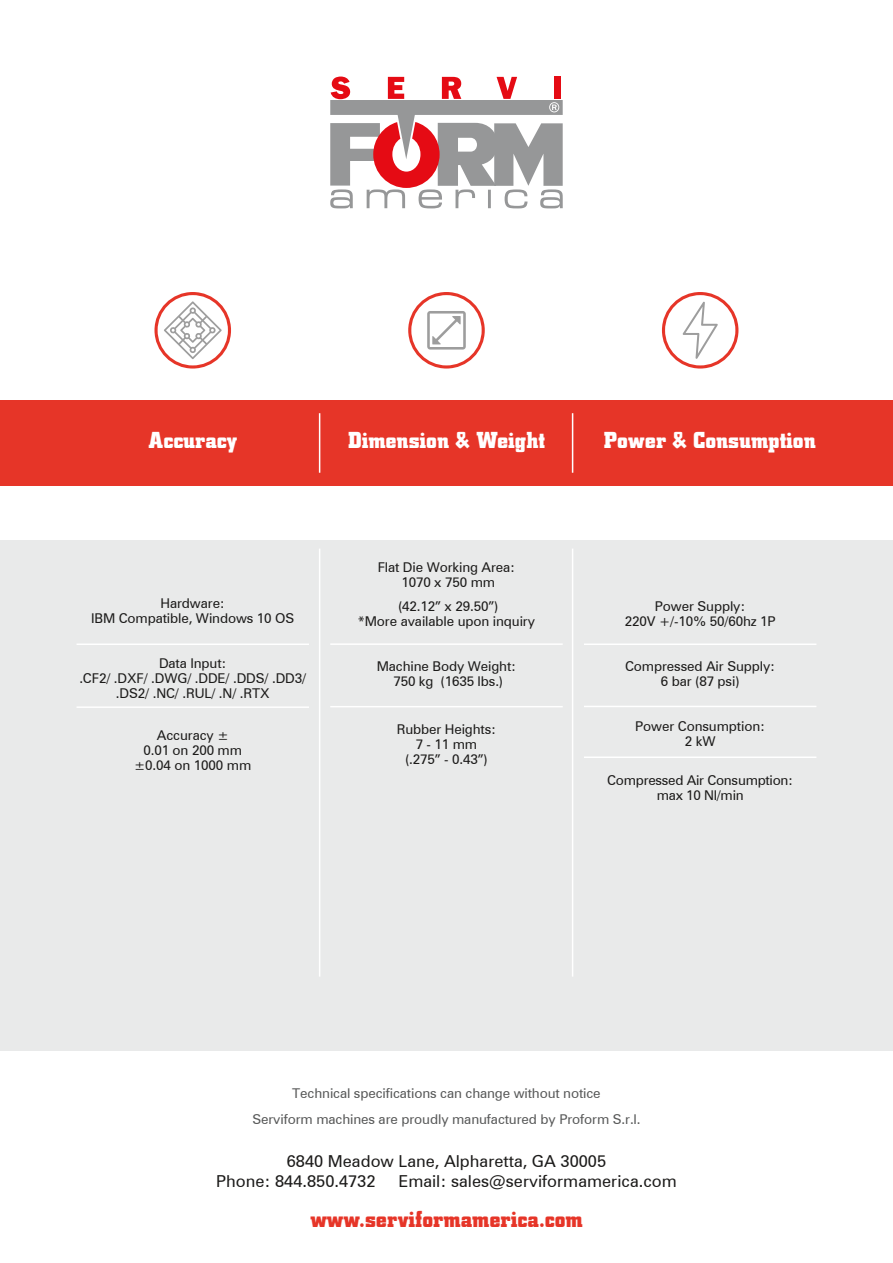
<style>
.page{position:relative;width:893px;height:1263px;background:#fff}
.page>*{position:absolute;margin:0;border:0;box-sizing:border-box;transform-origin:0 0}
.t1{font:700 24px "City D";color:#fff}
.t2{font:700 24px "City D";color:#e63528}
.t3{font:16.5px/19.8px "Zurich BT";color:#1c1b1a}
.t4{font:13.5px/15px "Zurich BT";letter-spacing:-.01em;color:#1c1b1a;text-align:center}
.t5{font:13.5px/25.7px "Zurich BT";letter-spacing:-.01em;color:#585959;text-align:center}
</style>
<div class="page">
<div style="left:0;top:540px;width:893px;height:510px;background:#e9eaea"></div>
<div style="left:0;top:400px;width:893px;height:85px;background:#e63528"></div>
<svg style="left:154px;top:292px;width:77px;height:77px"></svg>
<svg style="left:408px;top:292px;width:77px;height:77px"></svg>
<svg style="left:662px;top:292px;width:76px;height:77px"></svg>
<hr style="left:319px;top:413px;width:1px;height:60px;background:#fff">
<hr style="left:572px;top:413px;width:1px;height:60px;background:#fff">
<hr style="left:319px;top:549px;width:1px;height:428px;background:#fff">
<hr style="left:572px;top:549px;width:1px;height:428px;background:#fff">
<svg style="left:330px;top:77px;width:233px;height:131px"></svg>
<hr style="left:77px;top:643px;width:232px;height:2px;background:#fff">
<hr style="left:77px;top:706px;width:232px;height:2px;background:#fff">
<hr style="left:330px;top:643px;width:233px;height:2px;background:#fff">
<hr style="left:330px;top:706px;width:233px;height:1px;background:#fff">
<hr style="left:584px;top:643px;width:232px;height:2px;background:#fff">
<hr style="left:584px;top:706px;width:232px;height:1px;background:#fff">
<hr style="left:584px;top:756px;width:232px;height:2px;background:#fff">
<h1 class="t1" style="left:148px;top:426px;width:90px">Accuracy</h1>
<h1 class="t1" style="left:348px;top:426px;width:198px">Dimension &amp; Weight</h1>
<h1 class="t1" style="left:604px;top:426px;width:213px">Power &amp; Consumption</h1>
<p class="t4" style="left:91px;top:595px;width:205px">Hardware:<br>IBM Compatible, Windows 10 OS</p>
<p class="t4" style="left:79px;top:655px;width:228px">Data Input:<br>.CF2/ .DXF/ .DWG/ .DDE/ .DDS/ .DD3/ .DS2/ .NC/ .RUL/ .N/ .RTX</p>
<p class="t4" style="left:134px;top:727px;width:119px">Accuracy ±<br>0.01 on 200 mm ±0.04 on 1000 mm</p>
<p class="t4" style="left:378px;top:559px;width:139px">Flat Die Working Area:<br>1070 x 750 mm</p>
<p class="t4" style="left:358px;top:598px;width:179px">(42.12” x 29.50”)<br>*More available upon inquiry</p>
<p class="t4" style="left:377px;top:658px;width:141px">Machine Body Weight:<br>750 kg (1635 lbs.)</p>
<p class="t4" style="left:397px;top:721px;width:101px">Rubber Heights:<br>7 - 11 mm (.275” - 0.43”)</p>
<p class="t4" style="left:625px;top:598px;width:153px">Power Supply:<br>220V +/-10% 50/60hz 1P</p>
<p class="t4" style="left:625px;top:658px;width:152px">Compressed Air Supply:<br>6 bar (87 psi)</p>
<p class="t4" style="left:635px;top:718px;width:131px">Power Consumption:<br>2 kW</p>
<p class="t4" style="left:607px;top:772px;width:187px">Compressed Air Consumption: max 10 Nl/min</p>
<p class="t5" style="left:252px;top:1080px;width:390px">Technical specifications can change without notice<br>Serviform machines are proudly manufactured by Proform S.r.l.</p>
<p class="t3" style="left:216px;top:1151px;width:392px;text-indent:71px">6840 Meadow Lane, Alpharetta, GA 30005<br>Phone: 844.850.4732</p>
<p class="t3" style="left:398px;top:1171px;width:280px">Email: sales@serviformamerica.com</p>
<h1 class="t2" style="left:310px;top:1205px;width:274px">www.serviformamerica.com</h1>
</div>
